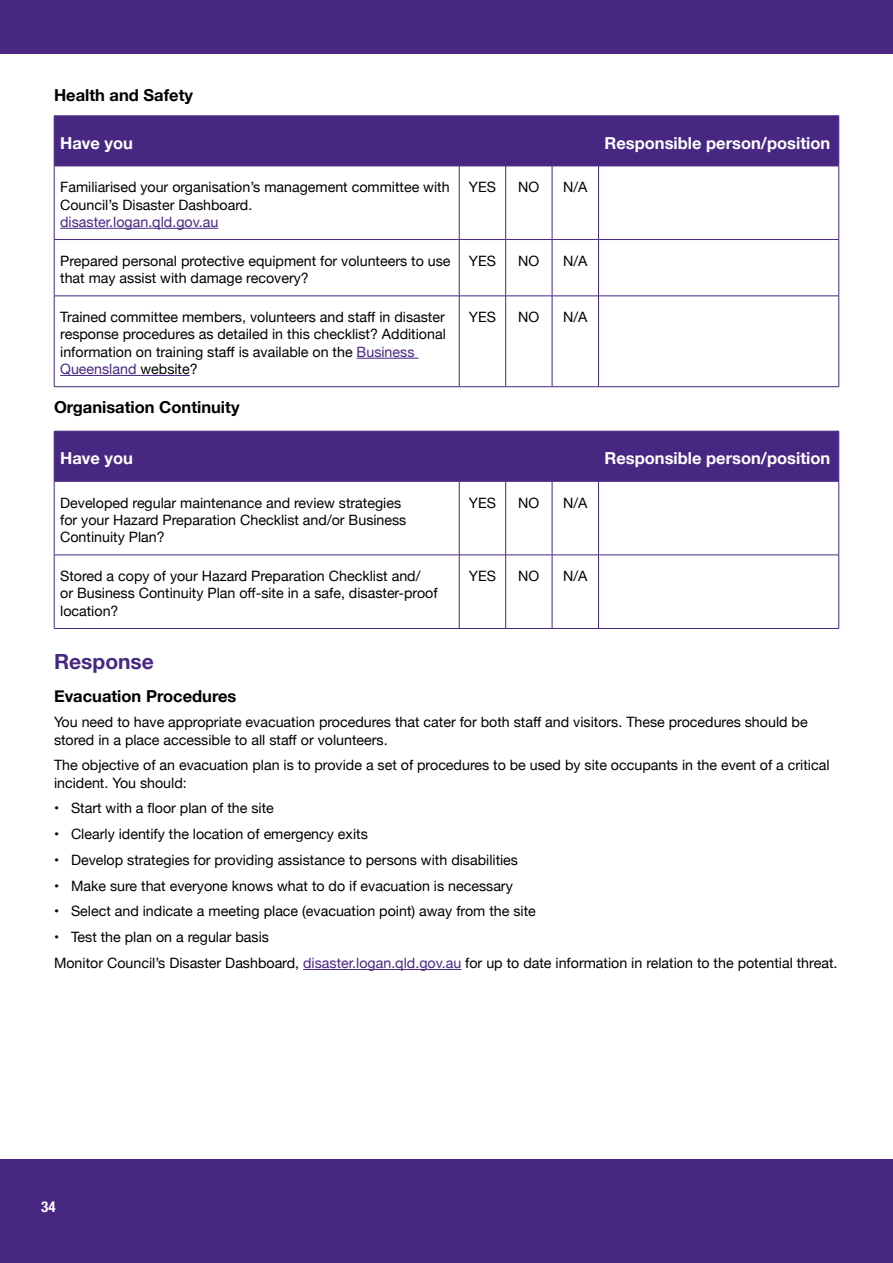
<style>
.page{position:relative;width:893px;height:1263px;background:#fff}
.page>*{position:absolute;margin:0;border:0;box-sizing:border-box;transform-origin:0 0}
.Heading_3{font:700 21px "Helvetica Neue LT Std";color:#482783}
.Body{font:700 16.5px "Helvetica Neue";color:#fff}
.Heading_4_-_not_in_c{font:700 16.5px "Helvetica Neue";color:#000}
.t1{font:700 condensed 15px "Helvetica Neue";color:#fff}
.Body-2{font:14.25px/17.2px "Helvetica Neue";color:#000}
.s1{color:#482783}
</style>
<div class="page">
<div style="left:0;top:1159px;width:893px;height:104px;background:#482783"></div>
<div style="left:0;top:0;width:893px;height:54px;background:#482783"></div>
<hr style="left:303px;top:969px;width:158px;height:1px;background:#482783">
<div style="left:55px;top:432px;width:783px;height:49px;background:#482783"></div>
<hr style="left:54px;top:431px;width:1px;height:50px;background:#482783">
<hr style="left:54px;top:431px;width:405px;height:1px;background:#482783">
<hr style="left:459px;top:431px;width:47px;height:1px;background:#482783">
<hr style="left:506px;top:431px;width:46px;height:1px;background:#482783">
<hr style="left:552px;top:431px;width:46px;height:1px;background:#482783">
<hr style="left:598px;top:431px;width:241px;height:1px;background:#482783">
<hr style="left:598px;top:431px;width:1px;height:50px;background:#482783">
<hr style="left:838px;top:431px;width:1px;height:50px;background:#482783">
<hr style="left:54px;top:481px;width:405px;height:1px;background:#482783">
<hr style="left:459px;top:481px;width:47px;height:1px;background:#482783">
<hr style="left:506px;top:481px;width:46px;height:1px;background:#482783">
<hr style="left:552px;top:481px;width:46px;height:1px;background:#482783">
<hr style="left:598px;top:481px;width:241px;height:1px;background:#482783">
<hr style="left:54px;top:481px;width:1px;height:74px;background:#482783">
<hr style="left:54px;top:555px;width:1px;height:73px;background:#482783">
<hr style="left:54px;top:555px;width:405px;height:1px;background:#482783">
<hr style="left:54px;top:628px;width:405px;height:1px;background:#482783">
<hr style="left:459px;top:481px;width:1px;height:74px;background:#482783">
<hr style="left:459px;top:555px;width:1px;height:73px;background:#482783">
<hr style="left:505px;top:481px;width:1px;height:74px;background:#482783">
<hr style="left:552px;top:481px;width:1px;height:74px;background:#482783">
<hr style="left:505px;top:555px;width:1px;height:73px;background:#482783">
<hr style="left:552px;top:555px;width:1px;height:73px;background:#482783">
<hr style="left:459px;top:555px;width:47px;height:1px;background:#482783">
<hr style="left:506px;top:555px;width:46px;height:1px;background:#482783">
<hr style="left:552px;top:555px;width:46px;height:1px;background:#482783">
<hr style="left:459px;top:628px;width:47px;height:1px;background:#482783">
<hr style="left:506px;top:628px;width:46px;height:1px;background:#482783">
<hr style="left:552px;top:628px;width:46px;height:1px;background:#482783">
<hr style="left:598px;top:481px;width:1px;height:74px;background:#482783">
<hr style="left:598px;top:555px;width:1px;height:73px;background:#482783">
<hr style="left:838px;top:481px;width:1px;height:74px;background:#482783">
<hr style="left:838px;top:555px;width:1px;height:73px;background:#482783">
<hr style="left:598px;top:555px;width:241px;height:1px;background:#482783">
<hr style="left:598px;top:628px;width:241px;height:1px;background:#482783">
<div style="left:55px;top:117px;width:783px;height:49px;background:#482783"></div>
<hr style="left:54px;top:116px;width:1px;height:50px;background:#482783">
<hr style="left:54px;top:116px;width:405px;height:1px;background:#482783">
<hr style="left:459px;top:116px;width:47px;height:1px;background:#482783">
<hr style="left:506px;top:116px;width:46px;height:1px;background:#482783">
<hr style="left:552px;top:116px;width:46px;height:1px;background:#482783">
<hr style="left:598px;top:116px;width:241px;height:1px;background:#482783">
<hr style="left:598px;top:116px;width:1px;height:50px;background:#482783">
<hr style="left:838px;top:116px;width:1px;height:50px;background:#482783">
<hr style="left:54px;top:166px;width:405px;height:1px;background:#482783">
<hr style="left:459px;top:166px;width:47px;height:1px;background:#482783">
<hr style="left:506px;top:166px;width:46px;height:1px;background:#482783">
<hr style="left:552px;top:166px;width:46px;height:1px;background:#482783">
<hr style="left:598px;top:166px;width:241px;height:1px;background:#482783">
<hr style="left:54px;top:166px;width:1px;height:73px;background:#482783">
<hr style="left:54px;top:240px;width:1px;height:56px;background:#482783">
<hr style="left:54px;top:296px;width:1px;height:90px;background:#482783">
<hr style="left:54px;top:239px;width:405px;height:1px;background:#482783">
<hr style="left:54px;top:296px;width:405px;height:1px;background:#482783">
<hr style="left:54px;top:386px;width:405px;height:1px;background:#482783">
<hr style="left:459px;top:166px;width:1px;height:73px;background:#482783">
<hr style="left:459px;top:240px;width:1px;height:56px;background:#482783">
<hr style="left:459px;top:296px;width:1px;height:90px;background:#482783">
<hr style="left:505px;top:166px;width:1px;height:73px;background:#482783">
<hr style="left:552px;top:166px;width:1px;height:73px;background:#482783">
<hr style="left:505px;top:240px;width:1px;height:56px;background:#482783">
<hr style="left:552px;top:240px;width:1px;height:56px;background:#482783">
<hr style="left:505px;top:296px;width:1px;height:90px;background:#482783">
<hr style="left:552px;top:296px;width:1px;height:90px;background:#482783">
<hr style="left:459px;top:239px;width:47px;height:1px;background:#482783">
<hr style="left:506px;top:239px;width:46px;height:1px;background:#482783">
<hr style="left:552px;top:239px;width:46px;height:1px;background:#482783">
<hr style="left:459px;top:296px;width:47px;height:1px;background:#482783">
<hr style="left:506px;top:296px;width:46px;height:1px;background:#482783">
<hr style="left:552px;top:296px;width:46px;height:1px;background:#482783">
<hr style="left:459px;top:386px;width:47px;height:1px;background:#482783">
<hr style="left:506px;top:386px;width:46px;height:1px;background:#482783">
<hr style="left:552px;top:386px;width:46px;height:1px;background:#482783">
<hr style="left:598px;top:166px;width:1px;height:73px;background:#482783">
<hr style="left:598px;top:240px;width:1px;height:56px;background:#482783">
<hr style="left:598px;top:296px;width:1px;height:90px;background:#482783">
<hr style="left:838px;top:166px;width:1px;height:73px;background:#482783">
<hr style="left:838px;top:240px;width:1px;height:56px;background:#482783">
<hr style="left:838px;top:296px;width:1px;height:90px;background:#482783">
<hr style="left:598px;top:239px;width:241px;height:1px;background:#482783">
<hr style="left:598px;top:296px;width:241px;height:1px;background:#482783">
<hr style="left:598px;top:386px;width:241px;height:1px;background:#482783">
<hr style="left:60px;top:228px;width:158px;height:1px;background:#482783">
<hr style="left:357px;top:358px;width:61px;height:1px;background:#482783">
<hr style="left:60px;top:375px;width:130px;height:1px;background:#482783">
<h4 class="Heading_4_-_not_in_c" style="left:54px;top:82px;width:141px">Health and Safety</h4>
<p class="Body" style="left:60px;top:130px;width:74px">Have you</p>
<p class="Body" style="left:604px;top:130px;width:227px">Responsible person/position</p>
<p class="Body-2" style="left:60px;top:179px;width:391px">Familiarised your organisation’s management committee with<br>Council’s Disaster Dashboard.<br><span class="s1">disaster.logan.qld.gov.au</span></p>
<p class="Body-2" style="left:469px;top:179px;width:29px">YES</p>
<p class="Body-2" style="left:518px;top:179px;width:23px">NO</p>
<p class="Body-2" style="left:563px;top:179px;width:26px">N/A</p>
<p class="Body-2" style="left:60px;top:253px;width:392px">Prepared personal protective equipment for volunteers to use that may assist with damage recovery?</p>
<p class="Body-2" style="left:469px;top:253px;width:29px">YES</p>
<p class="Body-2" style="left:518px;top:253px;width:23px">NO</p>
<p class="Body-2" style="left:563px;top:253px;width:26px">N/A</p>
<p class="Body-2" style="left:60px;top:309px;width:387px">Trained committee members, volunteers and staff in disaster response procedures as detailed in this checklist? Additional information on training staff is available on the <span class="s1">Business Queensland</span> website?</p>
<p class="Body-2" style="left:469px;top:309px;width:29px">YES</p>
<p class="Body-2" style="left:518px;top:309px;width:23px">NO</p>
<p class="Body-2" style="left:563px;top:309px;width:26px">N/A</p>
<h4 class="Heading_4_-_not_in_c" style="left:54px;top:395px;width:187px">Organisation Continuity</h4>
<p class="Body" style="left:60px;top:445px;width:74px">Have you</p>
<p class="Body" style="left:604px;top:445px;width:227px">Responsible person/position</p>
<p class="Body-2" style="left:60px;top:495px;width:348px">Developed regular maintenance and review strategies for your Hazard Preparation Checklist and/or Business<br>Continuity Plan?</p>
<p class="Body-2" style="left:469px;top:495px;width:29px">YES</p>
<p class="Body-2" style="left:518px;top:495px;width:23px">NO</p>
<p class="Body-2" style="left:563px;top:495px;width:26px">N/A</p>
<p class="Body-2" style="left:60px;top:568px;width:379px">Stored a copy of your Hazard Preparation Checklist and/<br>or Business Continuity Plan off-site in a safe, disaster-proof location?</p>
<p class="Body-2" style="left:469px;top:568px;width:29px">YES</p>
<p class="Body-2" style="left:518px;top:568px;width:23px">NO</p>
<p class="Body-2" style="left:563px;top:568px;width:26px">N/A</p>
<h3 class="Heading_3" style="left:54px;top:649px;width:101px">Response</h3>
<h4 class="Heading_4_-_not_in_c" style="left:54px;top:683px;width:184px">Evacuation Procedures</h4>
<p class="Body-2" style="left:54px;top:714px;width:755px">You need to have appropriate evacuation procedures that cater for both staff and visitors. These procedures should be stored in a place accessible to all staff or volunteers.</p>
<p class="Body-2" style="left:54px;top:757px;width:777px">The objective of an evacuation plan is to provide a set of procedures to be used by site occupants in the event of a critical incident. You should:</p>
<p class="Body-2" style="left:54px;top:800px;width:221px">• Start with a floor plan of the site</p>
<p class="Body-2" style="left:54px;top:826px;width:315px">• Clearly identify the location of emergency exits</p>
<p class="Body-2" style="left:54px;top:852px;width:466px">• Develop strategies for providing assistance to persons with disabilities</p>
<p class="Body-2" style="left:54px;top:878px;width:460px">• Make sure that everyone knows what to do if evacuation is necessary</p>
<p class="Body-2" style="left:54px;top:904px;width:483px">• Select and indicate a meeting place (evacuation point) away from the site</p>
<p class="Body-2" style="left:54px;top:929px;width:216px">• Test the plan on a regular basis</p>
<p class="Body-2" style="left:54px;top:955px;width:785px">Monitor Council’s Disaster Dashboard, <span class="s1">disaster.logan.qld.gov.au</span> for up to date information in relation to the potential threat.</p>
<p class="t1" style="left:41px;top:1194px;width:16px">34</p>
</div>
